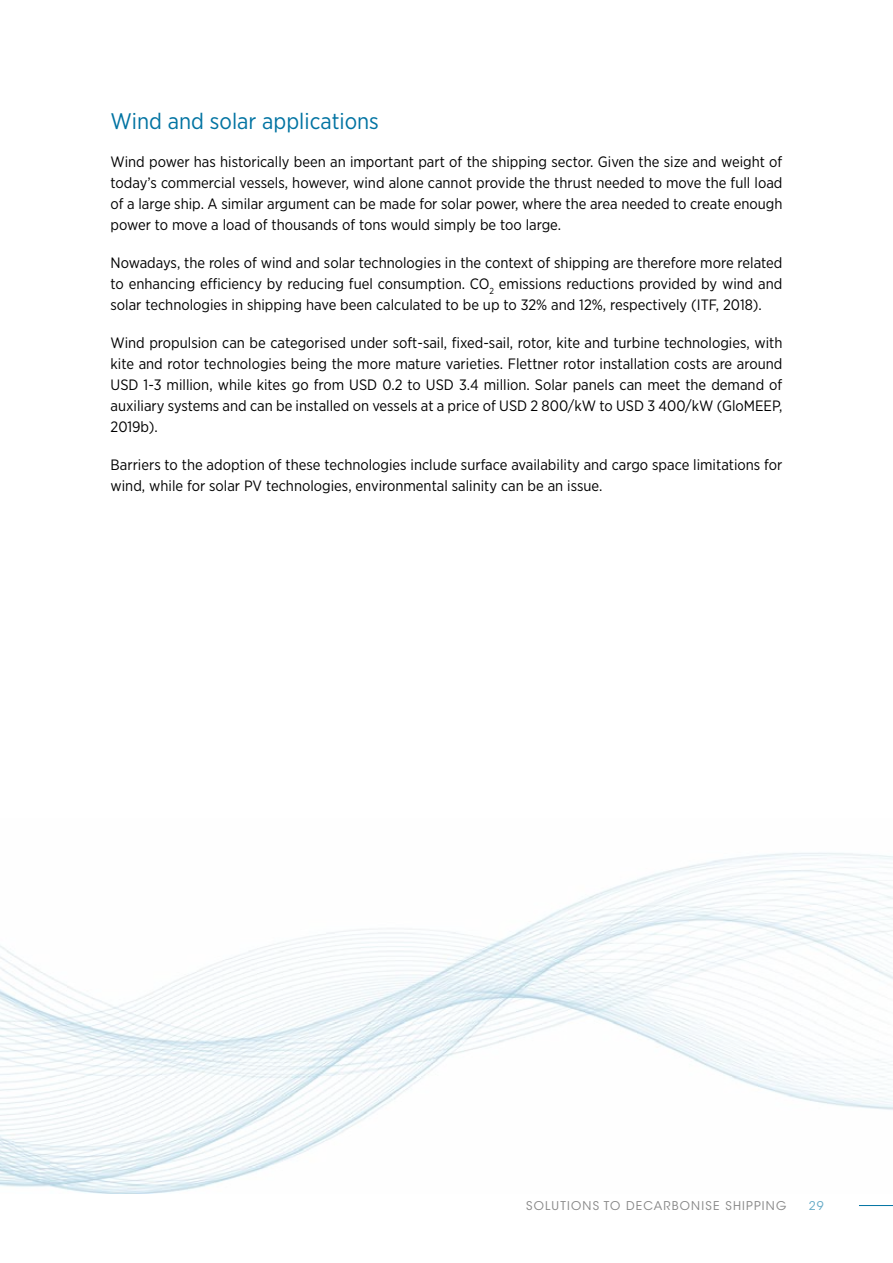
<style>
.page{position:relative;width:893px;height:1263px;background:#fff}
.page>*{position:absolute;margin:0;border:0;box-sizing:border-box;transform-origin:0 0}
.t1{font:22.5px "Gotham Narrow";color:#0073a2}
.t2{font:15px/21px "Gotham Narrow";color:#000;text-align:justify}
.t3{font:12px "ITC Avant Garde Std";letter-spacing:.1em;color:#878787}
.t4{font:12px "ITC Avant Garde Std";color:#66abc7}
</style>
<div class="page">
<hr style="left:859px;top:1205px;width:34px;height:1px;background:#0073a2">
<img style="left:0;top:852px;width:893px;height:341px">
<h1 class="t1" style="left:111px;top:107px;width:270px">Wind and solar applications</h1>
<p class="t2" style="left:111px;top:150px;width:673px">Wind power has historically been an important part of the shipping sector. Given the size and weight of today’s commercial vessels, however, wind alone cannot provide the thrust needed to move the full load of a large ship. A similar argument can be made for solar power, where the area needed to create enough power to move a load of thousands of tons would simply be too large.</p>
<p class="t2" style="left:111px;top:251px;width:673px">Nowadays, the roles of wind and solar technologies in the context of shipping are therefore more related to enhancing efficiency by reducing fuel consumption. CO<sub>2</sub> emissions reductions provided by wind and solar technologies in shipping have been calculated to be up to 32% and 12%, respectively (ITF, 2018).</p>
<p class="t2" style="left:111px;top:332px;width:673px">Wind propulsion can be categorised under soft-sail, fixed-sail, rotor, kite and turbine technologies, with kite and rotor technologies being the more mature varieties. Flettner rotor installation costs are around USD 1-3 million, while kites go from USD 0.2 to USD 3.4 million. Solar panels can meet the demand of auxiliary systems and can be installed on vessels at a price of USD 2 800/kW to USD 3 400/kW (GloMEEP, 2019b).</p>
<p class="t2" style="left:111px;top:454px;width:673px">Barriers to the adoption of these technologies include surface availability and cargo space limitations for wind, while for solar PV technologies, environmental salinity can be an issue.</p>
<p class="t3" style="left:526px;top:1198px;width:262px">SOLUTIONS TO DECARBONISE SHIPPING</p>
<p class="t4" style="left:809px;top:1198px;width:17px">29</p>
</div>
